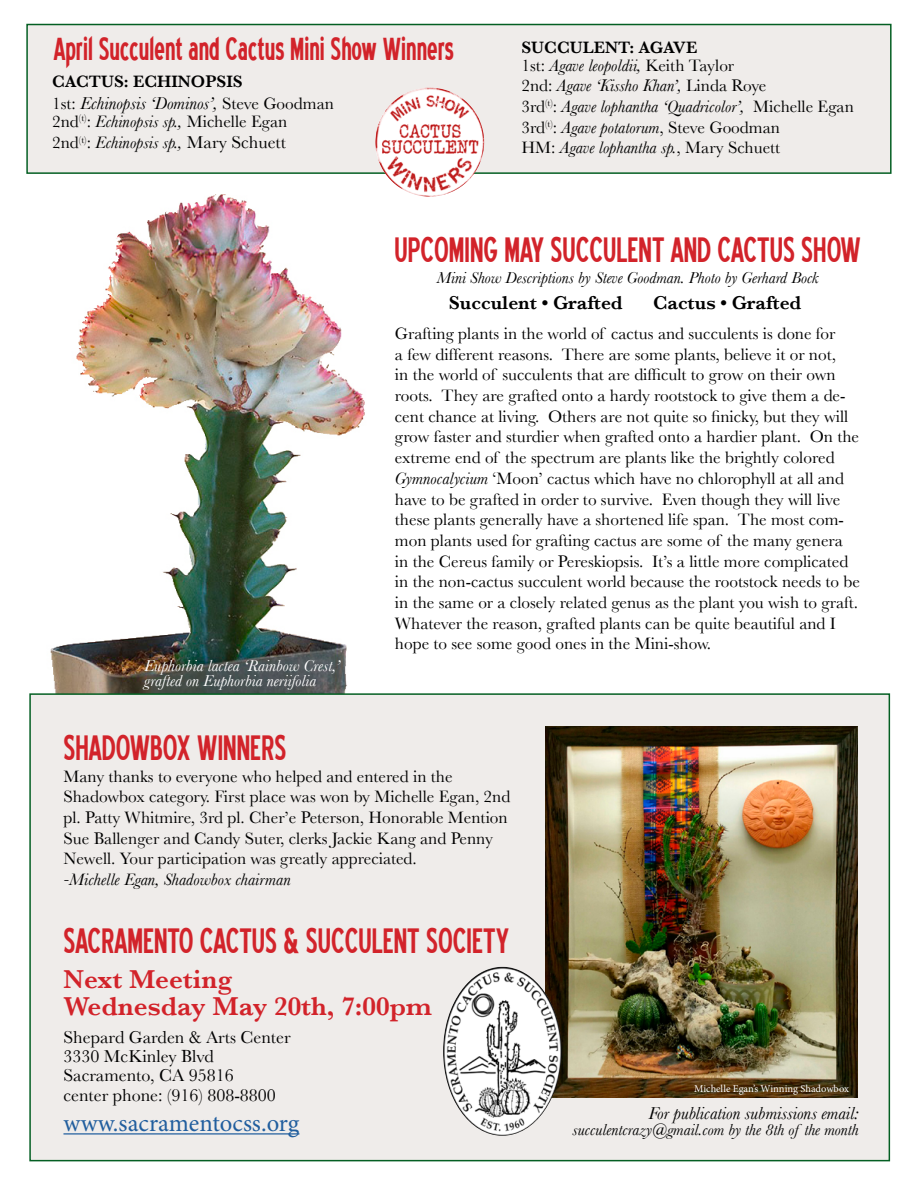
<style>
.page{position:relative;width:918px;height:1188px;background:#fff}
.page>*{position:absolute;margin:0;border:0;box-sizing:border-box;transform-origin:0 0}
.t1{font:45px "Blue Highway Free Condensed";color:#d2232a}
.t2{font:40.65px "Blue Highway Free Condensed";color:#d2232a}
.t3{font:600 27.15px/27px "Baskerville";color:#d2232a}
.t4{font:24.6px "Minion Pro";color:#215e9e}
.t5{font:600 19.5px "Baskerville";color:#000}
.t6{font:18px/19.5px "Baskerville";color:#000}
.t7{font:italic 18px "Baskerville";color:#000}
.t8{font:17.25px/20.7px "Baskerville";color:#000}
.t9{font:italic 17.25px/20.7px "Baskerville";color:#000}
.t10{font:600 17.25px/18px "Baskerville";color:#000}
.t11{font:italic 16.5px "Baskerville";color:#000}
.t12{font:italic 16.5px/15px "Baskerville";color:#fff}
.t13{font:10.5px "Minion Pro";color:#fff}
.s1{font-style:normal;font-size:17.25px}
.s2{font-style:normal}
.s3{font-style:normal;font-size:18px}
.s4{font-weight:400}
.s5{font-weight:400;font-style:italic}
.s6{font-style:italic}
</style>
<div class="page">
<img style="left:50px;top:194px;width:315px;height:499px">
<div style="left:29px;top:693px;width:861px;height:468px;background:#efecea;border:2px solid #045f23"></div>
<hr style="left:63px;top:1133px;width:236px;height:2px;background:#215e9e">
<div style="left:26px;top:24px;width:866px;height:150px;background:#efecea;border:2px solid #045f23"></div>
<img style="left:375px;top:88px;width:109px;height:109px;border-radius:55px">
<img style="left:546px;top:726px;width:312px;height:372px">
<img style="left:443px;top:967px;width:119px;height:169px">
<h2 class="t2" style="left:54px;top:31px;width:402px">April Succulent and Cactus Mini Show Winners</h2>
<p class="t10" style="left:52px;top:72px;width:192px">CACTUS: ECHINOPSIS</p>
<p class="t7" style="left:52px;top:92px;width:283px"><span class="s1">1st:</span> Echinopsis ‘Dominos’, <span class="s1">Steve Goodman</span></p>
<p class="t9" style="left:52px;top:110px;width:237px;line-height:21.6px"><span class="s2">2nd</span><sup>(t)</sup><span class="s2">:</span> Echinopsis sp., <span class="s2">Michelle Egan<br>2nd</span><sup>(t)</sup><span class="s2">:</span> Echinopsis sp., <span class="s3">Mary Schuett</span></p>
<p class="t10" style="left:521px;top:38px;width:214px">SUCCULENT: AGAVE<br><span class="s4">1st:</span> <span class="s5">Agave leopoldii,</span> <span class="s4">Keith Taylor</span></p>
<p class="t9" style="left:521px;top:75px;width:334px"><span class="s2">2nd:</span> Agave ‘Kissho Khan’, <span class="s2">Linda Roye<br>3rd</span><sup>(t)</sup><span class="s2">:</span> Agave lophantha ‘Quadricolor’, <span class="s2">Michelle Egan 3rd</span><sup>(t)</sup><span class="s2">:</span> Agave potatorum<span class="s2">, Steve Goodman<br>HM:</span> Agave lophantha sp.<span class="s2">, Mary Schuett</span></p>
<h1 class="t1" style="left:395px;top:230px;width:468px">UPCOMING MAY SUCCULENT AND CACTUS SHOW</h1>
<p class="t11" style="left:437px;top:268px;width:383px">Mini Show Descriptions by Steve Goodman. Photo by Gerhard Bock</p>
<p class="t5" style="left:449px;top:291px;width:175px">Succulent • Grafted</p>
<p class="t5" style="left:653px;top:291px;width:150px">Cactus • Grafted</p>
<p class="t12" style="left:144px;top:658px;width:198px">Euphorbia lactea ‘Rainbow Crest,’ grafted on Euphorbia neriifolia</p>
<h1 class="t1" style="left:63px;top:729px;width:224px">SHADOWBOX WINNERS</h1>
<p class="t8" style="left:395px;top:323px;width:466px">Grafting plants in the world of cactus and succulents is done for<br>a few different reasons. There are some plants, believe it or not,<br>in the world of succulents that are difficult to grow on their own roots. They are grafted onto a hardy rootstock to give them a de&shy;cent chance at living. Others are not quite so finicky, but they will grow faster and sturdier when grafted onto a hardier plant. On the extreme end of the spectrum are plants like the brightly colored <span class="s6">Gymnocalycium</span> ‘Moon’ cactus which have no chlorophyll at all and have to be grafted in order to survive. Even though they will live these plants generally have a shortened life span. The most com&shy;mon plants used for grafting cactus are some of the many genera in the Cereus family or Pereskiopsis. It’s a little more complicated in the non-cactus succulent world because the rootstock needs to be in the same or a closely related genus as the plant you wish to graft.<br>Whatever the reason, grafted plants can be quite beautiful and I hope to see some good ones in the Mini-show.</p>
<p class="t8" style="left:63px;top:765px;width:448px">Many thanks to everyone who helped and entered in the Shadowbox category. First place was won by Michelle Egan, 2nd pl. Patty Whitmire, 3rd pl. Cher’e Peterson, Honorable Mention Sue Ballenger and Candy Suter, clerks Jackie Kang and Penny Newell. Your participation was greatly appreciated.</p>
<p class="t9" style="left:63px;top:869px;width:229px">-Michelle Egan, Shadowbox chairman</p>
<h1 class="t1" style="left:63px;top:922px;width:447px">SACRAMENTO CACTUS &amp; SUCCULENT SOCIETY</h1>
<h3 class="t3" style="left:63px;top:966px;width:370px">Next Meeting<br>Wednesday May 20th, 7:00pm</h3>
<p class="t6" style="left:63px;top:1027px;width:229px">Shepard Garden &amp; Arts Center<br>3330 McKinley Blvd<br>Sacramento, CA 95816<br>center phone: (916) 808-8800</p>
<h3 class="t4" style="left:63px;top:1107px;width:237px">www.sacramentocss.org</h3>
<p class="t13" style="left:694px;top:1081px;width:157px">Michelle Egan’s Winning Shadowbox</p>
<p class="t7" style="left:648px;top:1103px;width:212px">For publication submissions email:</p>
<p class="t11" style="left:573px;top:1120px;width:288px">succulentcrazy@gmail.com by the 8th of the month</p>
</div>
